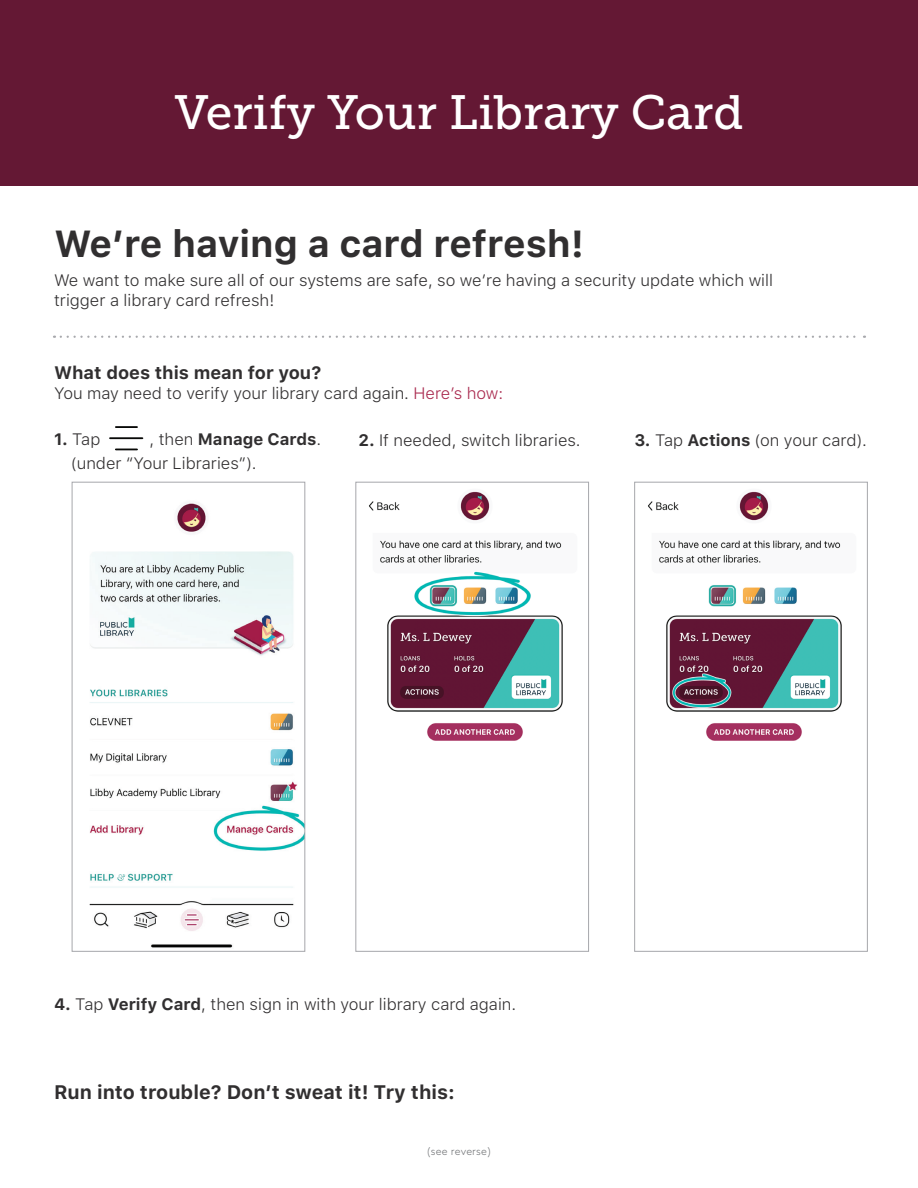
<style>
.page{position:relative;width:918px;height:1188px;background:#fff}
.page>*{position:absolute;margin:0;border:0;box-sizing:border-box;transform-origin:0 0}
.t1{font:48px "Museo Slab 500";color:#fff}
.t2{font:700 37.5px "SFUI Text";color:#312f30}
.t3{font:700 19.5px "SFUI Text";color:#312f30}
.t4{font:700 18px "SFUI Text";color:#312f30}
.t5{font:300 16.5px/19.8px "SFUI Text";color:#312f30}
.t6{font:700 16.5px "SFUI Text";color:#312f30}
.t7{font:300 11.25px "Brown Std";letter-spacing:.01em;color:#76787b}
.s1{color:#a9294e}
.s2{font-weight:700}
.s3{font-weight:300}
</style>
<div class="page">
<div style="left:0;top:0;width:918px;height:186px;background:#641834"></div>
<svg style="left:61px;top:336px;width:804px;height:2px"></svg>
<img style="left:89px;top:503px;width:214px;height:445px">
<div style="left:72px;top:482px;width:233px;height:470px;border:1px solid #a8a9ad"></div>
<img style="left:648px;top:491px;width:194px;height:250px">
<div style="left:634px;top:482px;width:234px;height:470px;border:1px solid #a8a9ad"></div>
<img style="left:369px;top:491px;width:194px;height:250px">
<div style="left:355px;top:482px;width:234px;height:470px;border:1px solid #a8a9ad"></div>
<hr style="left:110px;top:437px;width:32px;height:2px;background:#070806">
<hr style="left:116px;top:426px;width:21px;height:2px;background:#070806">
<svg style="left:116px;top:449px;width:21px;height:1px"></svg>
<h1 class="t1" style="left:174px;top:86px;width:571px">Verify Your Library Card</h1>
<h2 class="t2" style="left:54px;top:217px;width:532px">We’re having a card refresh!</h2>
<p class="t5" style="left:54px;top:270px;width:721px">We want to make sure all of our systems are safe, so we’re having a security update which will trigger a library card refresh!</p>
<p class="t4" style="left:54px;top:359px;width:269px">What does this mean for you?</p>
<p class="t5" style="left:54px;top:382px;width:451px">You may need to verify your library card again. <span class="s1">Here’s how:</span></p>
<p class="t5" style="left:54px;top:429px;width:48px"><span class="s2">1.</span> Tap</p>
<p class="t6" style="left:150px;top:427px;width:173px"><span class="s3">, then</span> Manage Cards<span class="s3">.</span></p>
<p class="t5" style="left:359px;top:430px;width:224px"><span class="s2">2.</span> If needed, switch libraries.</p>
<p class="t5" style="left:634px;top:430px;width:234px"><span class="s2">3.</span> Tap <span class="s2">Actions</span> (on your card).</p>
<p class="t5" style="left:71px;top:453px;width:187px">(under “Your Libraries”).</p>
<p class="t5" style="left:54px;top:994px;width:464px"><span class="s2">4.</span> Tap <span class="s2">Verify Card</span>, then sign in with your library card again.</p>
<p class="t3" style="left:54px;top:1077px;width:402px">Run into trouble? Don’t sweat it! Try this:</p>
<p class="t7" style="left:426px;top:1145px;width:67px">(see reverse)</p>
</div>
